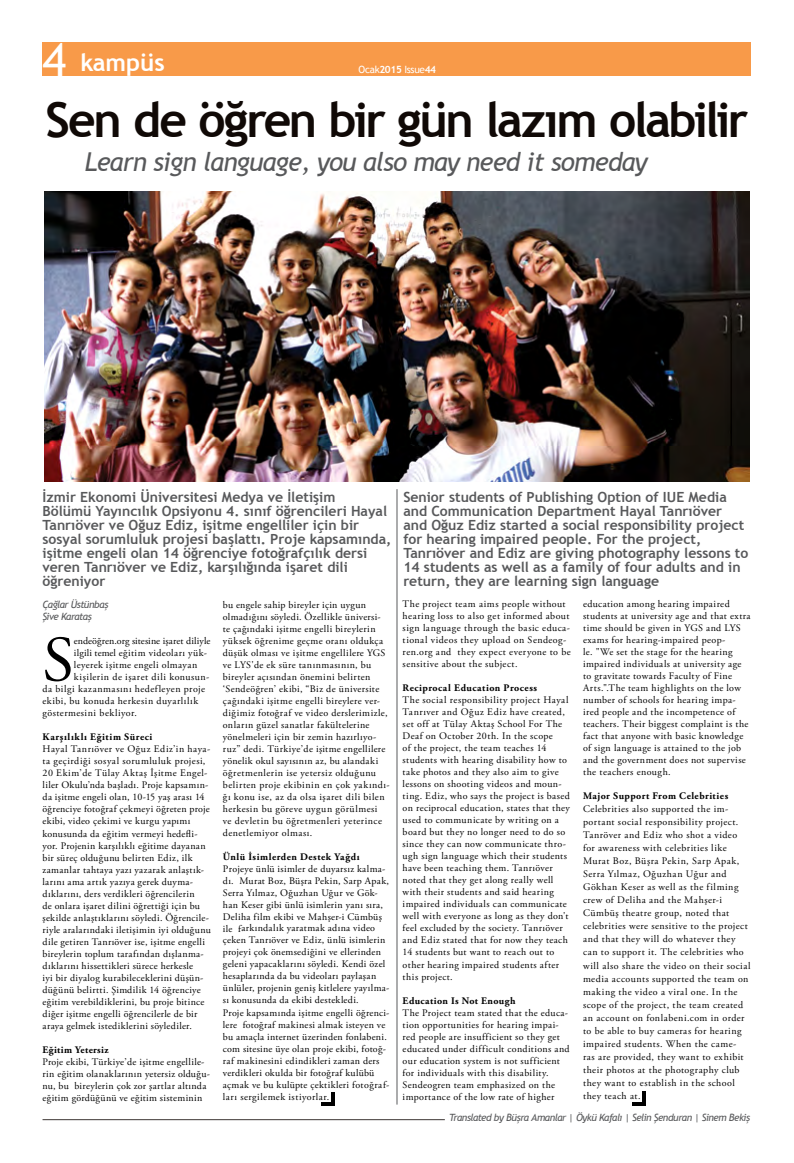
<style>
.page{position:relative;width:794px;height:1163px;background:#fff}
.page>*{position:absolute;margin:0;border:0;box-sizing:border-box;transform-origin:0 0}
.t1{font:64.3px "Adobe Garamond Pro";color:#000}
.t2{font:700 48px "Trebuchet MS";letter-spacing:-.05em;color:#100906}
.t3{font:italic 26px "Trebuchet MS";letter-spacing:-.03em;color:#58595b}
.t4{font:700 24px "Trebuchet MS";color:#fff}
.t5{font:700 14px/14px "Trebuchet MS";color:#58595b}
.t6{font:10px/12px "Adobe Garamond Pro";letter-spacing:.04em;color:#000}
.t7{font:700 10px "Adobe Garamond Pro";letter-spacing:.05em;color:#000}
.t8{font:italic 10px/12px "Trebuchet MS";letter-spacing:-.05em;color:#58595b}
.t9{font:10px "Adobe Garamond Pro";letter-spacing:.005em;color:#000}
.t10{font:10px "Trebuchet MS";letter-spacing:-.03em;color:#fff}
.s1{font-weight:400;font-size:46px}
.s2{font-weight:700}
</style>
<div class="page">
<hr style="left:43px;top:1119px;width:402px;height:1px;background:#3c3633">
<div style="left:43px;top:43px;width:708px;height:33px;background:#f89a49"></div>
<hr style="left:397px;top:489px;width:1px;height:615px;background:#58595b">
<svg style="left:322px;top:1092px;width:13px;height:13px"></svg>
<img style="left:45px;top:191px;width:704px;height:290px">
<hr style="left:632px;top:1101px;width:14px;height:3px;background:#000">
<svg style="left:643px;top:1091px;width:3px;height:10px"></svg>
<h3 class="t4" style="left:43px;top:47px;width:124px"><span class="s1">4</span> kampüs</h3>
<p class="t10" style="left:359px;top:63px;width:79px">Ocak<span class="s2">2015</span> Issue<span class="s2">44</span></p>
<h2 class="t2" style="left:46px;top:90px;width:704px">Sen de öğren bir gün lazım olabilir</h2>
<h3 class="t3" style="left:84px;top:146px;width:564px">Learn sign language, you also may need it someday</h3>
<p class="t5" style="left:43px;top:489px;width:350px">İzmir Ekonomi Üniversitesi Medya ve İletişim<br>Bölümü Yayıncılık Opsiyonu 4. sınıf öğrencileri Hayal Tanrıöver ve Oğuz Ediz, işitme engelliler için bir sosyal sorumluluk projesi başlattı. Proje kapsamında, işitme engeli olan 14 öğrenciye fotoğrafçılık dersi veren Tanrıöver ve Ediz, karşılığında işaret dili öğreniyor</p>
<p class="t5" style="left:403px;top:489px;width:346px">Senior students of Publishing Option of IUE Media and Communication Department Hayal Tanrıöver and Oğuz Ediz started a social responsibility project for hearing impaired people. For the project, Tanrıöver and Ediz are giving photography lessons to 14 students as well as a family of four adults and in return, they are learning sign language</p>
<p class="t8" style="left:43px;top:598px;width:67px">Çağlar Üstünbaş<br>Şive Karataş</p>
<h1 class="t1" style="left:43px;top:621px;width:33px">S</h1>
<p class="t9" style="left:74px;top:635px;width:138px">endeöğren.org sitesine işaret diliyle</p>
<p class="t6" style="left:403px;top:598px;width:170px">The project team aims people without hearing loss to also get informed about sign language through the basic educa&shy;tional videos they upload on Sendeog&shy;ren.org and they expect everyone to be sensitive about the subject.</p>
<p class="t7" style="left:403px;top:682px;width:136px">Reciprocal Education Process</p>
<p class="t6" style="left:403px;top:694px;width:169px">The social responsibility project Hayal Tanrıver and Oğuz Ediz have created, set off at Tülay Aktaş School For The Deaf on October 20th. In the scope<br>of the project, the team teaches 14 students with hearing disability how to take photos and they also aim to give lessons on shooting videos and moun&shy;ting. Ediz, who says the project is based on reciprocal education, states that they used to communicate by writing on a board but they no longer need to do so since they can now communicate thro&shy;ugh sign language which their students have been teaching them. Tanrıöver noted that they get along really well with their students and said hearing impaired individuals can communicate well with everyone as long as they don't feel excluded by the society. Tanrıöver and Ediz stated that for now they teach 14 students but want to reach out to other hearing impaired students after this project.</p>
<p class="t7" style="left:403px;top:994px;width:114px">Education Is Not Enough</p>
<p class="t6" style="left:403px;top:1006px;width:168px">The Project team stated that the educa&shy;tion opportunities for hearing impai&shy;red people are insufficient so they get educated under difficult conditions and our education system is not sufficient for individuals with this disability.<br>Sendeogren team emphasized on the importance of the low rate of higher</p>
<p class="t6" style="left:583px;top:598px;width:169px">education among hearing impaired students at university age and that extra time should be given in YGS and LYS exams for hearing-impaired peop-<br>le. "We set the stage for the hearing impaired individuals at university age to gravitate towards Faculty of Fine Arts.".The team highlights on the low number of schools for hearing impa&shy;ired people and the incompetence of teachers. Their biggest complaint is the fact that anyone with basic knowledge of sign language is attained to the job and the government does not supervise the teachers enough.</p>
<p class="t7" style="left:583px;top:790px;width:147px">Major Support From Celebrities</p>
<p class="t6" style="left:583px;top:803px;width:169px;line-height:13px">Celebrities also supported the im&shy;portant social responsibility project.<br>Tanröver and Ediz who shot a video for awareness with celebrities like Murat Boz, Büşra Pekin, Sarp Apak, Serra Yılmaz, Oğuzhan Uğur and Gökhan Keser as well as the filming crew of Deliha and the Mahşer-i Cümbüş theatre group, noted that celebrities were sensitive to the project and that they will do whatever they can to support it. The celebrities who will also share the video on their social media accounts supported the team on making the video a viral one. In the scope of the project, the team created an account on fonlabeni.com in order to be able to buy cameras for hearing impaired students. When the came&shy;ras are provided, they want to exhibit their photos at the photography club they want to establish in the school they teach at.</p>
<p class="t6" style="left:223px;top:599px;width:168px">bu engele sahip bireyler için uygun olmadığını söyledi. Özellikle üniversi&shy;te çağındaki işitme engelli bireylerin yüksek öğrenime geçme oranı oldukça düşük olması ve işitme engellilere YGS ve LYS'de ek süre tanınmasının, bu bireyler açısından önemini belirten ‘Sendeöğren’ ekibi, “Biz de üniversite çağındaki işitme engelli bireylere ver&shy;diğimiz fotoğraf ve video derslerimizle, onların güzel sanatlar fakültelerine yönelmeleri için bir zemin hazırlıyo&shy;ruz” dedi. Türkiye’de işitme engellilere yönelik okul sayısının az, bu alandaki öğretmenlerin ise yetersiz olduğunu belirten proje ekibinin en çok yakındı&shy;ğı konu ise, az da olsa işaret dili bilen herkesin bu göreve uygun görülmesi<br>ve devletin bu öğretmenleri yeterince denetlemiyor olması.</p>
<p class="t7" style="left:223px;top:851px;width:138px">Ünlü İsimlerden Destek Yağdı</p>
<p class="t6" style="left:223px;top:863px;width:168px">Projeye ünlü isimler de duyarsız kalma&shy;dı. Murat Boz, Büşra Pekin, Sarp Apak, Serra Yılmaz, Oğuzhan Uğur ve Gök&shy;han Keser gibi ünlü isimlerin yanı sıra, Deliha film ekibi ve Mahşer-i Cümbüş</p>
<p class="t6" style="left:223px;top:922px;width:168px">ile farkındalık yaratmak adına video çeken Tanrıöver ve Ediz, ünlü isimlerin projeyi çok önemsediğini ve ellerinden geleni yapacaklarını söyledi. Kendi özel hesaplarında da bu videoları paylaşan ünlüler, projenin geniş kitlelere yayılma&shy;sı konusunda da ekibi destekledi.<br>Proje kapsamında işitme engelli öğrenci&shy;lere fotoğraf makinesi almak isteyen ve bu amaçla internet üzerinden fonlabeni. com sitesine üye olan proje ekibi, fotoğ&shy;raf makinesini edindikleri zaman ders verdikleri okulda bir fotoğraf kulübü açmak ve bu kulüpte çektikleri fotoğraf&shy;ları sergilemek istiyorlar.</p>
<p class="t6" style="left:74px;top:647px;width:134px">ilgili temel eğitim videoları yük-</p>
<p class="t6" style="left:74px;top:659px;width:125px">leyerek işitme engeli olmayan</p>
<p class="t6" style="left:74px;top:671px;width:137px">kişilerin de işaret dili konusun-</p>
<p class="t6" style="left:43px;top:683px;width:164px">da bilgi kazanmasını hedefleyen proje</p>
<p class="t6" style="left:43px;top:695px;width:157px">ekibi, bu konuda herkesin duyarlılık</p>
<p class="t6" style="left:43px;top:707px;width:96px">göstermesini bekliyor.</p>
<p class="t7" style="left:43px;top:731px;width:111px">Karşılıklı Eğitim Süreci</p>
<p class="t6" style="left:43px;top:743px;width:170px">Hayal Tanrıöver ve Oğuz Ediz’in haya&shy;ta geçirdiği sosyal sorumluluk projesi, 20 Ekim’de Tülay Aktaş İşitme Engel&shy;liler Okulu’nda başladı. Proje kapsamın&shy;da işitme engeli olan, 10-15 yaş arası 14 öğrenciye fotoğraf çekmeyi öğreten proje ekibi, video çekimi ve kurgu yapımı konusunda da eğitim vermeyi hedefli&shy;yor. Projenin karşılıklı eğitime dayanan bir süreç olduğunu belirten Ediz, ilk zamanlar tahtaya yazı yazarak anlaştık&shy;larını ama artık yazıya gerek duyma&shy;dıklarını, ders verdikleri öğrencilerin<br>de onlara işaret dilini öğrettiği için bu şekilde anlaştıklarını söyledi. Öğrencile&shy;riyle aralarındaki iletişimin iyi olduğunu dile getiren Tanrıöver ise, işitme engelli bireylerin toplum tarafından dışlanma&shy;dıklarını hissettikleri sürece herkesle<br>iyi bir diyalog kurabileceklerini düşün&shy;düğünü belirtti. Şimdilik 14 öğrenciye eğitim verebildiklerini, bu proje bitince diğer işitme engelli öğrencilerle de bir araya gelmek istediklerini söylediler.</p>
<p class="t7" style="left:43px;top:1043px;width:68px">Eğitim Yetersiz</p>
<p class="t6" style="left:43px;top:1055px;width:169px">Proje ekibi, Türkiye’de işitme engellile&shy;rin eğitim olanaklarının yetersiz olduğu&shy;nu, bu bireylerin çok zor şartlar altında eğitim gördüğünü ve eğitim sisteminin</p>
<p class="t8" style="left:449px;top:1111px;width:302px">Translated by Büşra Amanlar | Öykü Kafalı | Selin Şenduran | Sinem Bekiş</p>
</div>
